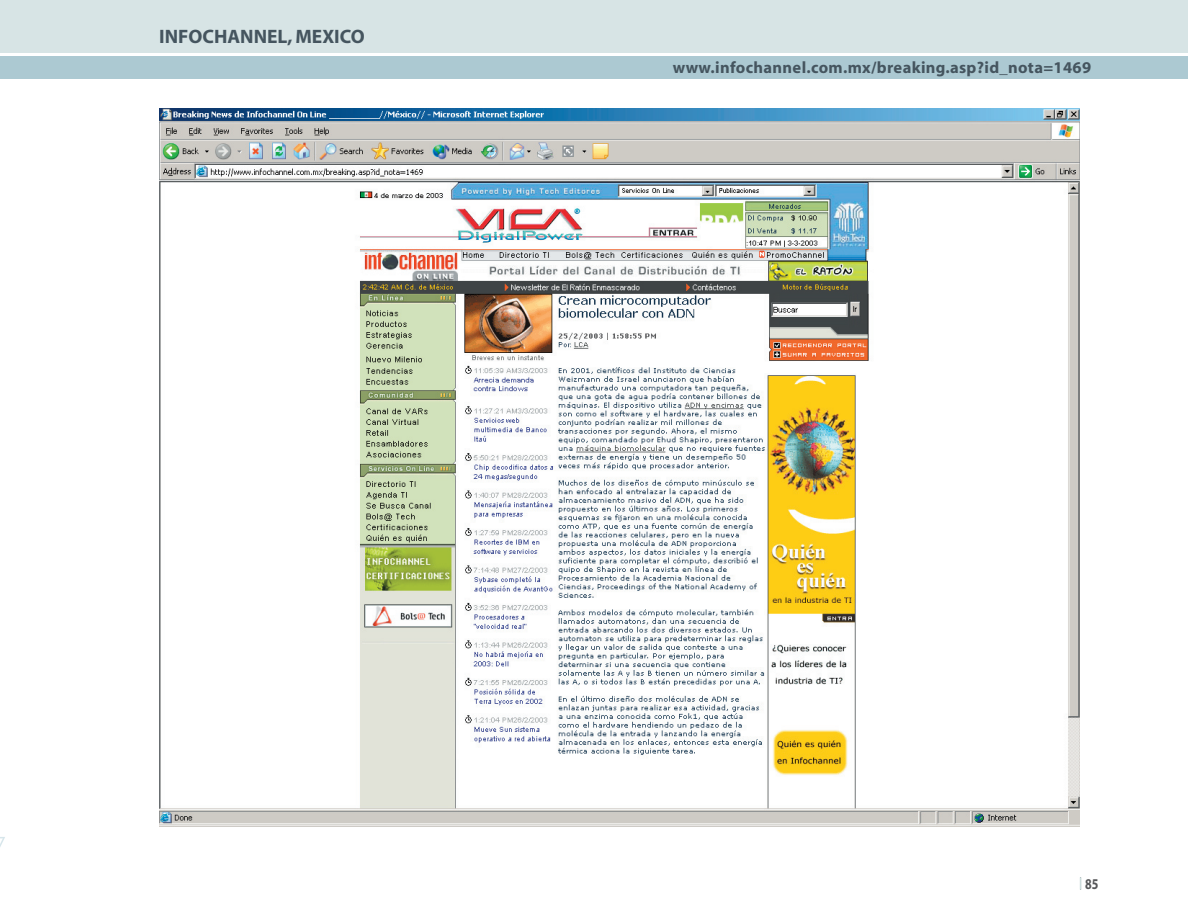
<style>
.page{position:relative;width:1188px;height:918px;background:#fff}
.page>*{position:absolute;margin:0;border:0;box-sizing:border-box;transform-origin:0 0}
.t1{font:700 19.5px "Myriad";color:#45555f}
.t2{font:700 16.5px "Myriad";letter-spacing:.02em;color:#45555f}
.t3{font:700 15px "Myriad";color:#57585a;scale:.8 1}
</style>
<div class="page">
<hr style="left:0;top:0;width:1px;height:52px;background:#d7e4e5">
<svg style="left:0;top:56px;width:1px;height:23px"></svg>
<svg style="left:0;top:837px;width:5px;height:10px"></svg>
<div style="left:1px;top:0;width:1187px;height:52px;background:#d7e4e5"></div>
<div style="left:1px;top:56px;width:1187px;height:23px;background:#acc9d2"></div>
<svg style="left:1080px;top:877px;width:1px;height:13px"></svg>
<img style="left:159px;top:108px;width:921px;height:718px">
<p class="t1" style="left:159px;top:27px;width:207px">INFOCHANNEL, MEXICO</p>
<p class="t2" style="left:673px;top:59px;width:420px">www.infochannel.com.mx/breaking.asp?id_nota=1469</p>
<p class="t3" style="left:1085px;top:876px;width:18px">85</p>
</div>
